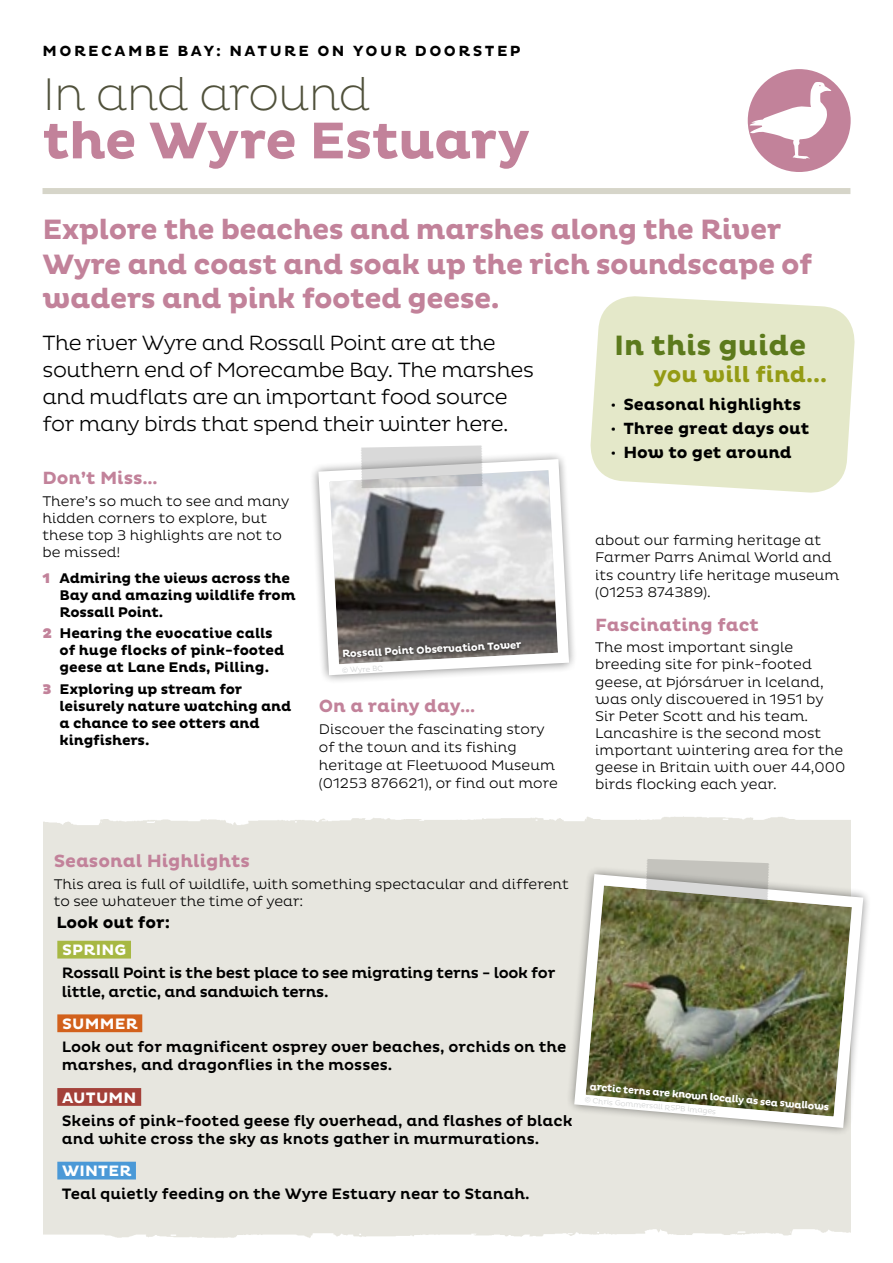
<style>
.page{position:relative;width:893px;height:1263px;background:#fff}
.page>*{position:absolute;margin:0;border:0;box-sizing:border-box;transform-origin:0 0}
.t1{font:700 52.5px "Pluto";color:#c2829a}
.t2{font:200 46.5px "Pluto";letter-spacing:-.03em;color:#50513b}
.t3{font:700 28.5px/34.2px "Pluto";letter-spacing:-.02em;color:#c2829a}
.t4{font:700 28.5px "Pluto";color:#5c7a1c}
.t5{font:700 22.5px "Pluto";color:#949b14}
.t6{font:300 21px/27px "Pluto";letter-spacing:-.02em;color:#000}
.t7{font:700 18px "Pluto";color:#c2829a}
.t8{font:700 16.5px/24px "Pluto";color:#000}
.t9{font:500 15.3px/18.5px "Pluto";color:#000}
.t10{font:500 15.3px/18.5px "Pluto";letter-spacing:-.02em;color:#000}
.t11{font:700 15.3px "Pluto";letter-spacing:.015em;color:#fff}
.t12{font:700 15px "Pluto";letter-spacing:.165em;color:#000}
.t13{font:300 14.25px/17.1px "Pluto";color:#000}
.t14{font:700 14.25px/17.1px "Pluto";letter-spacing:-.01em;color:#000}
.t15{font:700 10.5px "Pluto";color:#fff}
.t16{font:700 10.2px "Pluto";color:#fff}
.t17{font:300 7.5px "Pluto";color:#cdcfd0}
.s1{font-weight:900;color:#c2829a}
</style>
<div class="page">
<div style="left:748px;top:69px;width:103px;height:103px;background:#c2829a;border-radius:50%"></div>
<svg style="left:749px;top:82px;width:82px;height:77px"></svg>
<div style="left:43px;top:808px;width:807px;height:441px;background:#e7e6df"></div>
<svg style="left:590px;top:296px;width:265px;height:197px;background:#e6eace"></svg>
<div style="left:43px;top:188px;width:807px;height:6px;background:#d6d5c9"></div>
<img style="left:43px;top:808px;width:808px;height:28px">
<img style="left:43px;top:1219px;width:808px;height:30px">
<div style="left:57px;top:941px;width:74px;height:17px;background:#a7b843"></div>
<div style="left:57px;top:1014px;width:85px;height:18px;background:#d2611c"></div>
<div style="left:57px;top:1088px;width:84px;height:18px;background:#a4413a"></div>
<div style="left:57px;top:1162px;width:79px;height:17px;background:#4b99d7"></div>
<svg style="left:570px;top:868px;width:298px;height:265px"></svg>
<svg style="left:645px;top:859px;width:124px;height:45px"></svg>
<svg style="left:313px;top:454px;width:261px;height:227px"></svg>
<svg style="left:361px;top:445px;width:122px;height:43px;background:#d1d1d2"></svg>
<div style="left:338px;top:638px;width:187px;height:24px;background:#000;opacity:.75"></div>
<p class="t12" style="left:43px;top:42px;width:480px">More cam be B ay: nature on your doorste p</p>
<h2 class="t2" style="left:43px;top:68px;width:329px">In and around</h2>
<h1 class="t1" style="left:43px;top:111px;width:489px">the Wyre Estuary</h1>
<h3 class="t3" style="left:43px;top:213px;width:771px">Explore the beaches and marshes along the River<br>Wyre and coast and soak up the rich soundscape of waders and pink footed geese.</h3>
<h3 class="t6" style="left:43px;top:329px;width:493px">The river Wyre and Rossall Point are at the southern end of Morecambe Bay. The marshes and mudflats are an important food source for many birds that spend their winter here.</h3>
<p class="t7" style="left:43px;top:468px;width:117px">Don’t Miss…</p>
<p class="t13" style="left:43px;top:492px;width:248px">There’s so much to see and many hidden corners to explore, but these top 3 highlights are not to be missed!</p>
<p class="t14" style="left:60px;top:570px;width:238px;text-indent:-17px"><span class="s1">1</span> Admiring the views across the<br>Bay and amazing wildlife from<br>Rossall Point.</p>
<p class="t14" style="left:60px;top:625px;width:226px;text-indent:-17px"><span class="s1">2</span> Hearing the evocative calls of huge flocks of pink-footed geese at Lane Ends, Pilling.</p>
<p class="t14" style="left:60px;top:681px;width:233px;text-indent:-17px"><span class="s1">3</span> Exploring up stream for leisurely nature watching and a chance to see otters and kingfishers.</p>
<p class="t15" style="left:342px;top:648px;width:184px;rotate:-3deg">Rossall Point Observation Tower</p>
<p class="t17" style="left:342px;top:666px;width:43px;rotate:-3deg">© Wyre BC</p>
<p class="t7" style="left:319px;top:696px;width:158px">On a rainy day…</p>
<p class="t13" style="left:319px;top:720px;width:240px;line-height:17.9px">Discover the fascinating story of the town and its fishing heritage at Fleetwood Museum (01253 876621), or find out more</p>
<h3 class="t4" style="left:614px;top:329px;width:193px">I n this guide</h3>
<h3 class="t5" style="left:654px;top:361px;width:175px">you will find...</h3>
<p class="t8" style="left:611px;top:392px;width:200px">· Seasonal highlights · T hree great days out · How to get around</p>
<p class="t13" style="left:595px;top:532px;width:245px">about our farming heritage at<br>Farmer Parrs Animal World and its country life heritage museum (01253 874389).</p>
<p class="t7" style="left:595px;top:615px;width:165px">Fascinating fact</p>
<p class="t13" style="left:595px;top:639px;width:252px">The most important single breeding site for pink-footed geese, at Þjórsárver in Iceland, was only discovered in 1951 by<br>Sir Peter Scott and his team.<br>Lancashire is the second most important wintering area for the geese in Britain with over 44,000 birds flocking each year.</p>
<p class="t7" style="left:54px;top:851px;width:198px">Seasonal Highlights</p>
<p class="t13" style="left:54px;top:875px;width:517px">This area is full of wildlife, with something spectacular and different to see whatever the time of year:</p>
<p class="t8" style="left:56px;top:911px;width:115px">Look out for:</p>
<p class="t11" style="left:62px;top:941px;width:66px">Spring</p>
<p class="t10" style="left:62px;top:964px;width:495px">Rossall Point is the best place to see migrating terns - look for little, arctic, and sandwich terns.</p>
<p class="t11" style="left:62px;top:1015px;width:37px">Summe</p>
<p class="t11" style="left:126px;top:1015px;width:14px">r</p>
<p class="t9" style="left:62px;top:1038px;width:506px">Look out for magnificent osprey over beaches, orchids on the marshes, and dragonflies in the mosses.</p>
<p class="t11" style="left:62px;top:1089px;width:76px">Autum n</p>
<p class="t9" style="left:62px;top:1111px;width:512px">Skeins of pink-footed geese fly overhead, and flashes of black and white cross the sky as knots gather in murmurations.</p>
<p class="t11" style="left:62px;top:1162px;width:71px">Winter</p>
<p class="t9" style="left:62px;top:1185px;width:469px">Teal quietly feeding on the Wyre Estuary near to Stanah.</p>
<p class="t16" style="left:590px;top:1080px;width:243px;rotate:5deg">arctic terns are known locally as sea swallows</p>
<p class="t17" style="left:585px;top:1096px;width:133px;rotate:5deg">© Chris Gommersall RSPB images</p>
</div>
